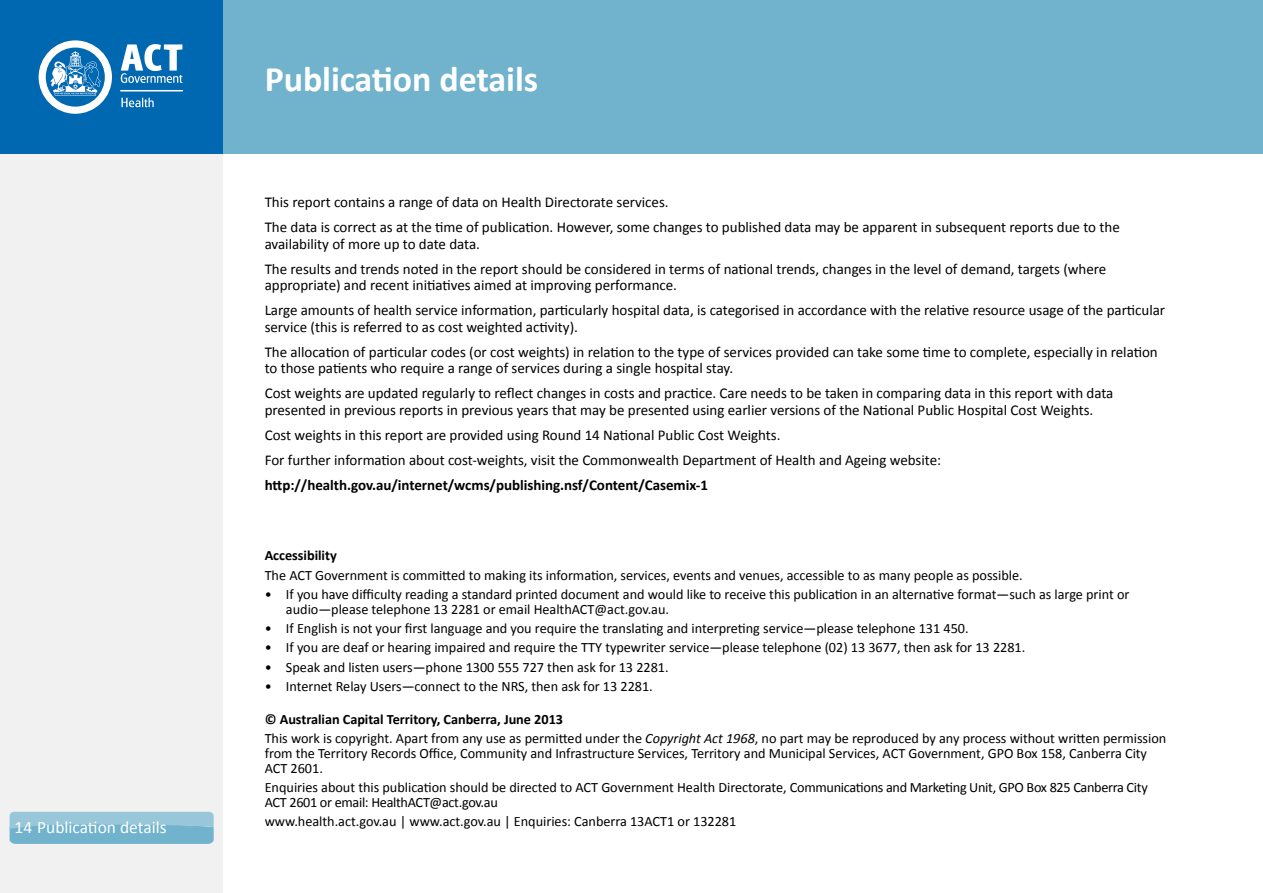
<style>
.page{position:relative;width:1263px;height:893px;background:#fff}
.page>*{position:absolute;margin:0;border:0;box-sizing:border-box;transform-origin:0 0}
.t1{font:700 36px "Calibri";letter-spacing:-.005em;color:#fff}
.t2{font:17.4px "Calibri";color:#fff}
.t3{font:15px/25px "Calibri";color:#000}
.t4{font:700 15px "Calibri";letter-spacing:-.005em;color:#000}
.t5{font:14.25px/15px "Calibri";color:#000}
.t6{font:700 14.25px "Calibri";color:#000}
.s1{font-weight:700}
.s2{font-style:italic}
</style>
<div class="page">
<div style="left:0;top:0;width:223px;height:893px;background:#f1f1f2"></div>
<div style="left:0;top:0;width:223px;height:154px;background:#0067b1"></div>
<svg style="left:39px;top:40px;width:73px;height:74px"></svg>
<hr style="left:121px;top:90px;width:61px;height:1px;background:#fff">
<svg style="left:121px;top:98px;width:33px;height:9px"></svg>
<svg style="left:121px;top:44px;width:61px;height:39px"></svg>
<svg style="left:10px;top:812px;width:204px;height:32px;background:#82bbd2"></svg>
<div style="left:223px;top:0;width:1040px;height:154px;background:#71b3cc"></div>
<p class="t2" style="left:15px;top:816px;width:154px">14 Publication details</p>
<h1 class="t1" style="left:265px;top:57px;width:275px">Publication details</h1>
<p class="t3" style="left:265px;top:189px;width:857px">This report contains a range of data on Health Directorate services.<br>The data is correct as at the time of publication. However, some changes to published data may be apparent in subsequent reports due to the</p>
<p class="t3" style="left:265px;top:231px;width:843px">availability of more up to date data.<br>The results and trends noted in the report should be considered in terms of national trends, changes in the level of demand, targets (where</p>
<p class="t3" style="left:265px;top:272px;width:902px">appropriate) and recent initiatives aimed at improving performance.<br>Large amounts of health service information, particularly hospital data, is categorised in accordance with the relative resource usage of the particular</p>
<p class="t3" style="left:265px;top:314px;width:894px">service (this is referred to as cost weighted activity).<br>The allocation of particular codes (or cost weights) in relation to the type of services provided can take some time to complete, especially in relation</p>
<p class="t3" style="left:265px;top:355px;width:850px">to those patients who require a range of services during a single hospital stay.<br>Cost weights are updated regularly to reflect changes in costs and practice. Care needs to be taken in comparing data in this report with data</p>
<p class="t3" style="left:265px;top:397px;width:830px">presented in previous reports in previous years that may be presented using earlier versions of the National Public Hospital Cost Weights.<br>Cost weights in this report are provided using Round 14 National Public Cost Weights.<br>For further information about cost-weights, visit the Commonwealth Department of Health and Ageing website:</p>
<p class="t4" style="left:265px;top:476px;width:445px">http://health.gov.au/internet/wcms/publishing.nsf/Content/Casemix-1</p>
<p class="t6" style="left:265px;top:547px;width:74px">Accessibility</p>
<p class="t5" style="left:265px;top:567px;width:759px">The ACT Government is committed to making its information, services, events and venues, accessible to as many people as possible.</p>
<p class="t5" style="left:286px;top:586px;width:845px;text-indent:-21px">• If you have difficulty reading a standard printed document and would like to receive this publication in an alternative format—such as large print or audio—please telephone 13 2281 or email HealthACT@act.gov.au.</p>
<p class="t5" style="left:265px;top:620px;width:705px">• If English is not your first language and you require the translating and interpreting service—please telephone 131 450.</p>
<p class="t5" style="left:265px;top:640px;width:762px">• If you are deaf or hearing impaired and require the TTY typewriter service—please telephone (02) 13 3677, then ask for 13 2281.</p>
<p class="t5" style="left:265px;top:659px;width:405px">• Speak and listen users—phone 1300 555 727 then ask for 13 2281.</p>
<p class="t5" style="left:265px;top:678px;width:390px">• Internet Relay Users—connect to the NRS, then ask for 13 2281.</p>
<p class="t5" style="left:265px;top:708px;width:903px;line-height:19.2px"><span class="s1">© Australian Capital Territory, Canberra, June 2013<br></span>This work is copyright. Apart from any use as permitted under the <span class="s2">Copyright Act 1968</span>, no part may be reproduced by any process without written permission</p>
<p class="t5" style="left:265px;top:745px;width:884px">from the Territory Records Office, Community and Infrastructure Services, Territory and Municipal Services, ACT Government, GPO Box 158, Canberra City<br>ACT 2601.</p>
<p class="t5" style="left:265px;top:779px;width:884px">Enquiries about this publication should be directed to ACT Government Health Directorate, Communications and Marketing Unit, GPO Box 825 Canberra City<br>ACT 2601 or email: HealthACT@act.gov.au</p>
<p class="t5" style="left:265px;top:813px;width:473px">www.health.act.gov.au | www.act.gov.au | Enquiries: Canberra 13ACT1 or 132281</p>
</div>
